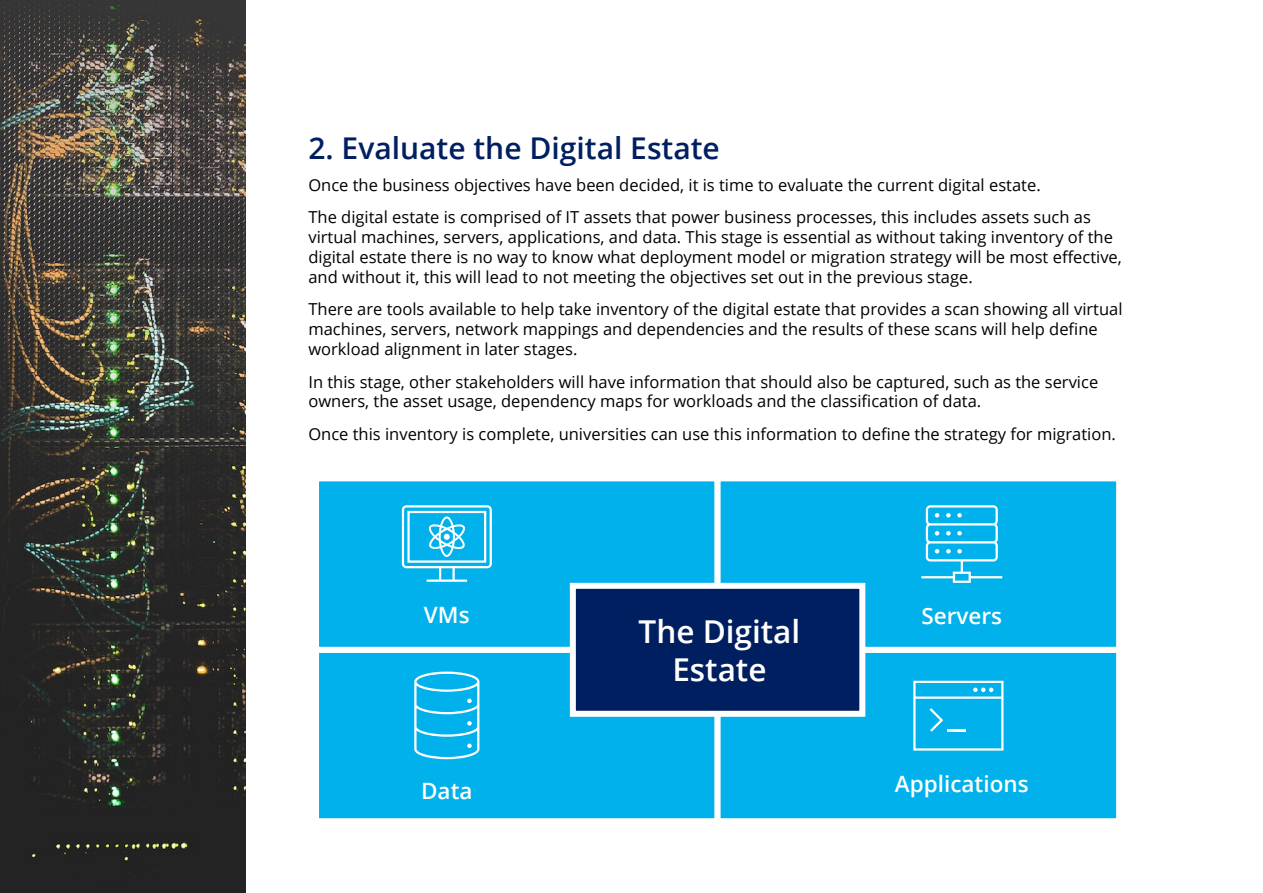
<style>
.page{position:relative;width:1263px;height:893px;background:#fff}
.page>*{position:absolute;margin:0;border:0;box-sizing:border-box;transform-origin:0 0}
.t1{font:600 31.5px/37.8px "Open Sans";color:#fff;text-align:center}
.t2{font:600 30px "Open Sans";color:#001f61}
.t3{font:600 22.5px "Open Sans";color:#fff}
.t4{font:16.5px/19.8px "Open Sans";color:#000}
</style>
<div class="page">
<div style="left:313px;top:647px;width:408px;height:177px;background:#00b1eb;border:6px solid #fff"></div>
<div style="left:313px;top:475px;width:408px;height:178px;background:#00b1eb;border:6px solid #fff"></div>
<div style="left:715px;top:647px;width:407px;height:177px;background:#00b1eb;border:6px solid #fff"></div>
<div style="left:715px;top:475px;width:407px;height:178px;background:#00b1eb;border:6px solid #fff"></div>
<img style="left:0;top:0;width:246px;height:893px">
<svg style="left:567px;top:580px;width:301px;height:140px"></svg>
<svg style="left:402px;top:505px;width:90px;height:77px"></svg>
<svg style="left:921px;top:505px;width:81px;height:78px"></svg>
<svg style="left:913px;top:681px;width:90px;height:70px"></svg>
<svg style="left:414px;top:672px;width:65px;height:87px"></svg>
<h2 class="t2" style="left:308px;top:128px;width:413px">2. Evaluate the Digital Estate</h2>
<p class="t4" style="left:308px;top:168px;width:784px;line-height:32.5px">Once the business objectives have been decided, it is time to evaluate the current digital estate.<br>The digital estate is comprised of IT assets that power business processes, this includes assets such as</p>
<p class="t4" style="left:308px;top:227px;width:815px">virtual machines, servers, applications, and data. This stage is essential as without taking inventory of the digital estate there is no way to know what deployment model or migration strategy will be most effective, and without it, this will lead to not meeting the objectives set out in the previous stage.</p>
<p class="t4" style="left:308px;top:299px;width:816px">There are tools available to help take inventory of the digital estate that provides a scan showing all virtual machines, servers, network mappings and dependencies and the results of these scans will help define workload alignment in later stages.</p>
<p class="t4" style="left:308px;top:371px;width:791px">In this stage, other stakeholders will have information that should also be captured, such as the service owners, the asset usage, dependency maps for workloads and the classification of data.</p>
<p class="t4" style="left:308px;top:424px;width:809px">Once this inventory is complete, universities can use this information to define the strategy for migration.</p>
<h3 class="t3" style="left:424px;top:599px;width:47px">VMs</h3>
<h3 class="t3" style="left:921px;top:600px;width:82px">Servers</h3>
<h1 class="t1" style="left:638px;top:612px;width:163px">The Digital<br>Estate</h1>
<h3 class="t3" style="left:421px;top:776px;width:53px">Data</h3>
<h3 class="t3" style="left:895px;top:768px;width:135px">Applications</h3>
</div>
